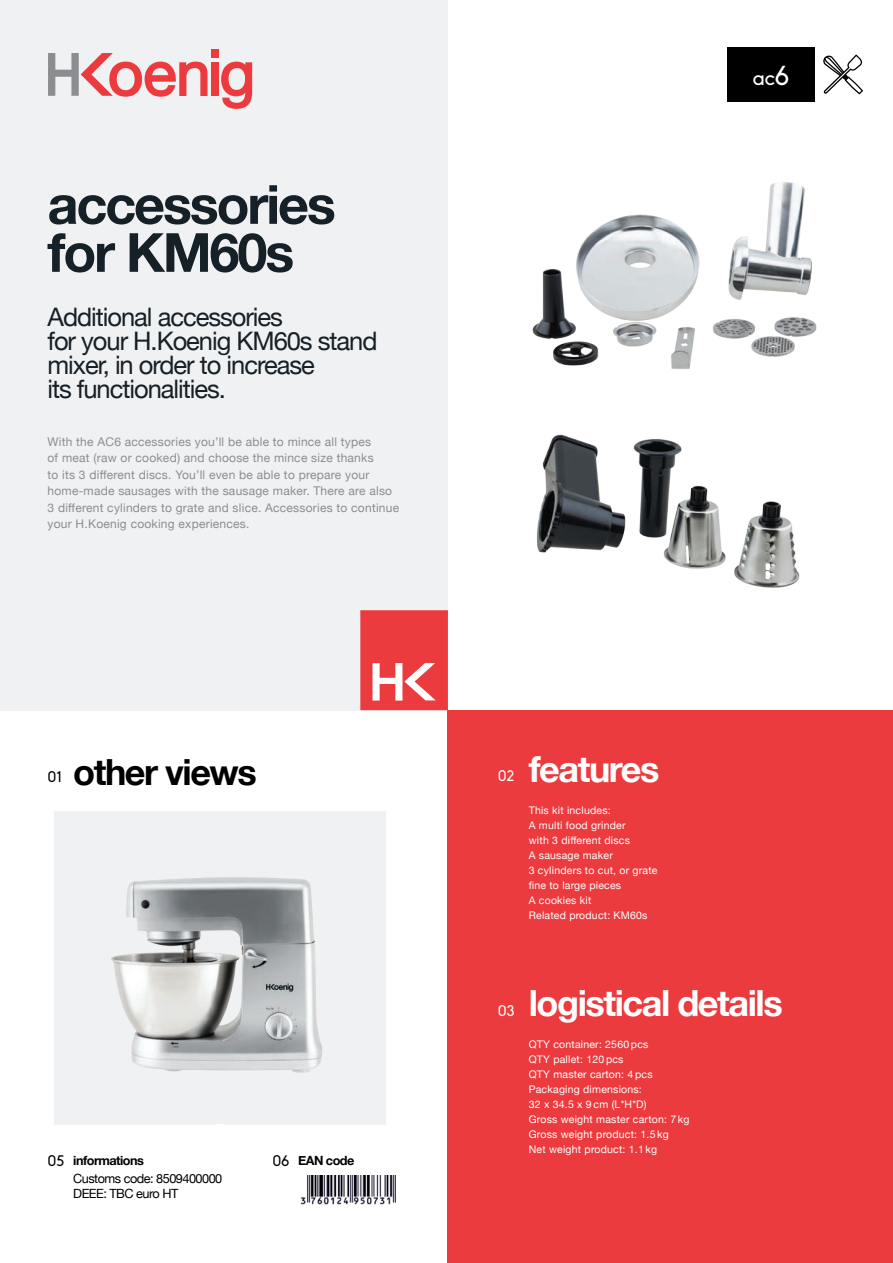
<style>
.page{position:relative;width:893px;height:1263px;background:#fff}
.page>*{position:absolute;margin:0;border:0;box-sizing:border-box;transform-origin:0 0}
.t1{font:700 54px/48px "Helvetica Neue";letter-spacing:-.04em;color:#162027}
.t2{font:700 36px "Helvetica Neue";letter-spacing:-.04em;color:#fff}
.t3{font:700 36px "Helvetica Neue";letter-spacing:-.04em;color:#000}
.t4{font:25.5px/24px "Helvetica Neue";letter-spacing:-.04em;color:#162027}
.t5{font:21px "Biko";color:#fff}
.t6{font:15px "Biko";color:#000}
.t7{font:15px "Biko";color:#fff}
.t8{font:12.75px/18px "Helvetica Neue";letter-spacing:-.04em;color:#000}
.t9{font:700 12.75px "Helvetica Neue";letter-spacing:-.04em;color:#000}
.t10{font:12px/16.5px "Helvetica Neue";letter-spacing:.02em;color:#8b8d8f}
.t11{font:10.5px "Helvetica Neue";letter-spacing:.02em;color:#fff}
.s1{font-size:27px}
.s2{font-weight:700}
</style>
<div class="page">
<div style="left:0;top:0;width:448px;height:710px;background:#f0f1f2"></div>
<div style="left:448px;top:710px;width:445px;height:553px;background:#ec3b3e"></div>
<div style="left:211px;top:49px;width:7px;height:8px;background:#ec3b3e"></div>
<div style="left:211px;top:62px;width:7px;height:34px;background:#ec3b3e"></div>
<svg style="left:48px;top:53px;width:159px;height:44px"></svg>
<svg style="left:221px;top:62px;width:31px;height:47px"></svg>
<svg style="left:823px;top:55px;width:40px;height:39px"></svg>
<div style="left:54px;top:972px;width:162px;height:152px;background:#f0f1f2"></div>
<div style="left:224px;top:811px;width:162px;height:152px;background:#f0f1f2"></div>
<div style="left:224px;top:972px;width:162px;height:152px;background:#f0f1f2"></div>
<svg style="left:360px;top:610px;width:88px;height:100px;background:#ee5355"></svg>
<img style="left:300px;top:1175px;width:96px;height:30px">
<div style="left:727px;top:48px;width:88px;height:54px;background:#000"></div>
<img style="left:57px;top:816px;width:329px;height:294px">
<img style="left:532px;top:182px;width:285px;height:187px">
<img style="left:537px;top:434px;width:263px;height:154px">
<p class="t1" style="left:48px;top:182px;width:290px">accessories for KM60s</p>
<p class="t4" style="left:48px;top:307px;width:331px">Additional accessories<br>for your H.Koenig KM60s stand mixer, in order to increase<br>its functionalities.</p>
<p class="t10" style="left:48px;top:434px;width:353px">With the AC6 accessories you’ll be able to mince all types<br>of meat (raw or cooked) and choose the mince size thanks<br>to its 3 different discs. You’ll even be able to prepare your home-made sausages with the sausage maker. There are also 3 different cylinders to grate and slice. Accessories to continue your H.Koenig cooking experiences.</p>
<p class="t5" style="left:753px;top:66px;width:38px">ac<span class="s1">6</span></p>
<p class="t3" style="left:73px;top:743px;width:185px">other views</p>
<p class="t6" style="left:48px;top:769px;width:16px">01</p>
<p class="t7" style="left:498px;top:768px;width:18px">02</p>
<p class="t2" style="left:529px;top:741px;width:132px">features</p>
<p class="t11" style="left:529px;top:802px;width:83px">This kit includes:</p>
<p class="t11" style="left:529px;top:817px;width:98px">A multi food grinder</p>
<p class="t11" style="left:529px;top:832px;width:103px">with 3 different discs</p>
<p class="t11" style="left:529px;top:847px;width:86px">A sausage maker</p>
<p class="t11" style="left:529px;top:862px;width:130px">3 cylinders to cut, or grate</p>
<p class="t11" style="left:529px;top:877px;width:94px">fine to large pieces</p>
<p class="t11" style="left:529px;top:892px;width:64px">A cookies kit</p>
<p class="t11" style="left:529px;top:907px;width:120px">Related product: KM60s</p>
<p class="t6" style="left:48px;top:1152px;width:18px">05</p>
<p class="t6" style="left:272px;top:1152px;width:18px">06</p>
<p class="t8" style="left:73px;top:1152px;width:151px"><span class="s2">informations<br></span>Customs code: 8509400000</p>
<p class="t8" style="left:73px;top:1185px;width:107px">DEEE: TBC euro HT</p>
<p class="t9" style="left:298px;top:1150px;width:58px">EAN code</p>
<p class="t7" style="left:498px;top:1002px;width:18px">03</p>
<p class="t2" style="left:529px;top:975px;width:255px">logistical details</p>
<p class="t11" style="left:529px;top:1037px;width:121px">QTY container: 2560 pcs</p>
<p class="t11" style="left:529px;top:1052px;width:96px">QTY pallet: 120 pcs</p>
<p class="t11" style="left:529px;top:1067px;width:125px">QTY master carton: 4 pcs</p>
<p class="t11" style="left:529px;top:1082px;width:115px">Packaging dimensions:</p>
<p class="t11" style="left:529px;top:1097px;width:119px">32 x 34.5 x 9 cm (L*H*D)</p>
<p class="t11" style="left:529px;top:1112px;width:162px">Gross weight master carton: 7 kg</p>
<p class="t11" style="left:529px;top:1127px;width:142px">Gross weight product: 1.5 kg</p>
<p class="t11" style="left:529px;top:1142px;width:130px">Net weight product: 1.1 kg</p>
</div>
